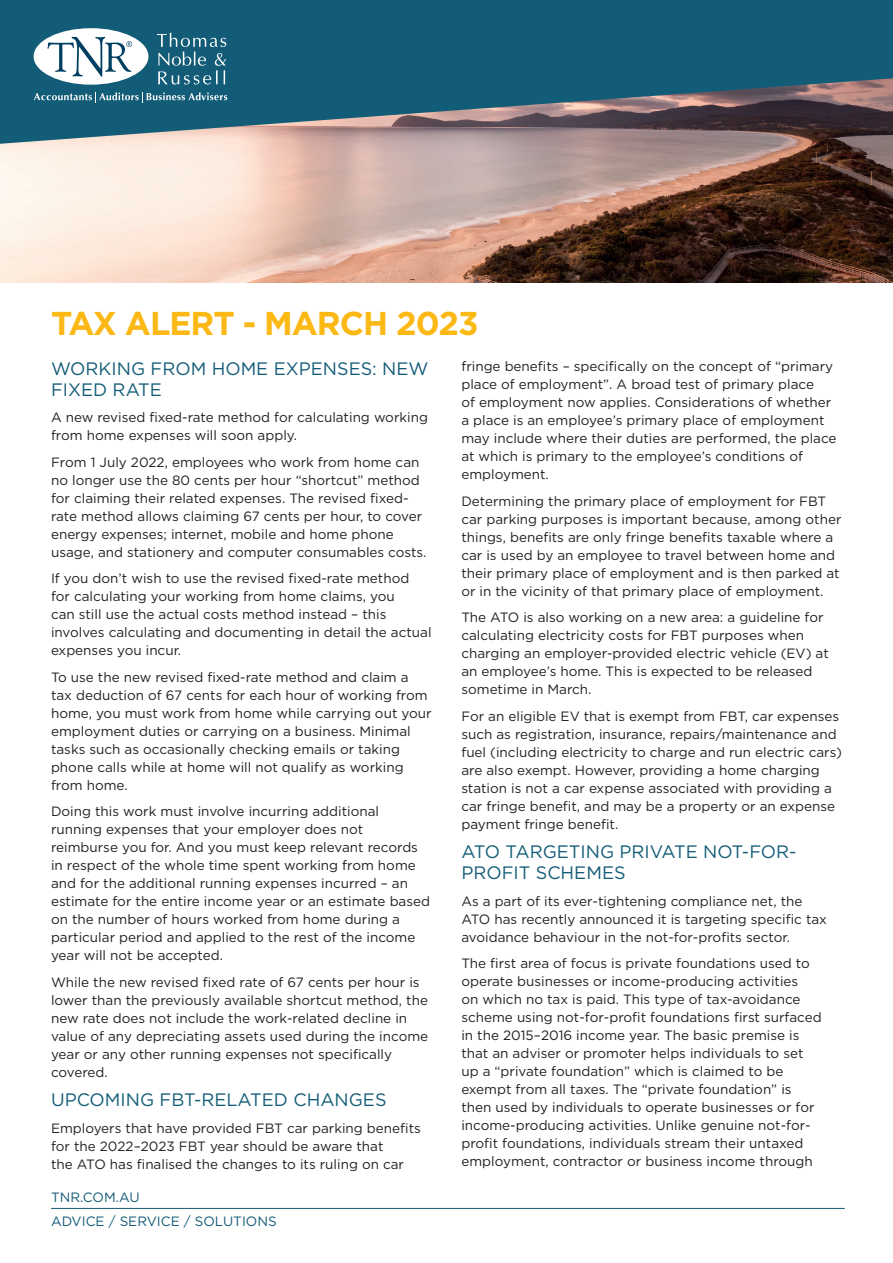
<style>
.page{position:relative;width:893px;height:1263px;background:#fff}
.page>*{position:absolute;margin:0;border:0;box-sizing:border-box;transform-origin:0 0}
.t1{font:700 33px "Gotham";letter-spacing:-.03em;color:#fcb814}
.t2{font:18px/21px "Gotham";color:#135c77}
.t3{font:13.5px/18px "Gotham";color:#231f20}
.t4{font:13.5px/24px "Gotham";color:#135c77}
</style>
<div class="page">
<img style="left:0;top:145px;width:893px;height:138px">
<svg style="left:0;top:0;width:893px;height:145px;background:#336277"></svg>
<hr style="left:51px;top:1208px;width:794px;height:1px;background:#135c77">
<div style="left:34px;top:28px;width:114px;height:57px;background:#fff;border-radius:50%"></div>
<svg style="left:48px;top:37px;width:84px;height:40px"></svg>
<svg style="left:34px;top:92px;width:193px;height:11px;background:#467f94"></svg>
<svg style="left:157px;top:33px;width:69px;height:52px;background:#39768d"></svg>
<h1 class="t1" style="left:51px;top:301px;width:429px">TAX ALERT - MARCH 2023</h1>
<h2 class="t2" style="left:51px;top:358px;width:379px">WORKING FROM HOME EXPENSES: NEW<br>FIXED RATE</h2>
<p class="t3" style="left:51px;top:408px;width:378px">A new revised fixed-rate method for calculating working from home expenses will soon apply.</p>
<p class="t3" style="left:51px;top:453px;width:377px">From 1 July 2022, employees who work from home can no longer use the 80 cents per hour “shortcut” method for claiming their related expenses. The revised fixed&shy;rate method allows claiming 67 cents per hour, to cover energy expenses; internet, mobile and home phone usage, and stationery and computer consumables costs.</p>
<p class="t3" style="left:51px;top:569px;width:382px">If you don’t wish to use the revised fixed-rate method for calculating your working from home claims, you<br>can still use the actual costs method instead – this involves calculating and documenting in detail the actual expenses you incur.</p>
<p class="t3" style="left:51px;top:668px;width:382px">To use the new revised fixed-rate method and claim a tax deduction of 67 cents for each hour of working from home, you must work from home while carrying out your employment duties or carrying on a business. Minimal tasks such as occasionally checking emails or taking phone calls while at home will not qualify as working from home.</p>
<p class="t3" style="left:51px;top:802px;width:381px">Doing this work must involve incurring additional running expenses that your employer does not reimburse you for. And you must keep relevant records in respect of the whole time spent working from home and for the additional running expenses incurred – an estimate for the entire income year or an estimate based on the number of hours worked from home during a particular period and applied to the rest of the income year will not be accepted.</p>
<p class="t3" style="left:51px;top:973px;width:379px">While the new revised fixed rate of 67 cents per hour is lower than the previously available shortcut method, the new rate does not include the work-related decline in value of any depreciating assets used during the income year or any other running expenses not specifically covered.</p>
<h2 class="t2" style="left:51px;top:1089px;width:337px">UPCOMING FBT-RELATED CHANGES</h2>
<p class="t3" style="left:51px;top:1119px;width:371px">Employers that have provided FBT car parking benefits for the 2022–2023 FBT year should be aware that<br>the ATO has finalised the changes to its ruling on car</p>
<p class="t4" style="left:51px;top:1184px;width:227px">TNR.COM.AU<br>ADVICE / SERVICE / SOLUTIONS</p>
<p class="t3" style="left:461px;top:357px;width:377px">fringe benefits – specifically on the concept of “primary place of employment”. A broad test of primary place<br>of employment now applies. Considerations of whether a place is an employee’s primary place of employment may include where their duties are performed, the place at which is primary to the employee’s conditions of employment.</p>
<p class="t3" style="left:461px;top:492px;width:382px">Determining the primary place of employment for FBT car parking purposes is important because, among other things, benefits are only fringe benefits taxable where a car is used by an employee to travel between home and their primary place of employment and is then parked at or in the vicinity of that primary place of employment.</p>
<p class="t3" style="left:461px;top:608px;width:369px">The ATO is also working on a new area: a guideline for calculating electricity costs for FBT purposes when charging an employer-provided electric vehicle (EV) at an employee’s home. This is expected to be released sometime in March.</p>
<p class="t3" style="left:461px;top:707px;width:382px">For an eligible EV that is exempt from FBT, car expenses such as registration, insurance, repairs/maintenance and fuel (including electricity to charge and run electric cars) are also exempt. However, providing a home charging station is not a car expense associated with providing a car fringe benefit, and may be a property or an expense payment fringe benefit.</p>
<h2 class="t2" style="left:461px;top:841px;width:337px">ATO TARGETING PRIVATE NOT-FOR-<br>PROFIT SCHEMES</h2>
<p class="t3" style="left:461px;top:892px;width:367px">As a part of its ever-tightening compliance net, the<br>ATO has recently announced it is targeting specific tax avoidance behaviour in the not-for-profits sector.</p>
<p class="t3" style="left:461px;top:954px;width:362px">The first area of focus is private foundations used to operate businesses or income-producing activities<br>on which no tax is paid. This type of tax-avoidance scheme using not-for-profit foundations first surfaced in the 2015–2016 income year. The basic premise is that an adviser or promoter helps individuals to set up a “private foundation” which is claimed to be exempt from all taxes. The “private foundation” is then used by individuals to operate businesses or for income-producing activities. Unlike genuine not-for&shy;profit foundations, individuals stream their untaxed employment, contractor or business income through</p>
</div>
